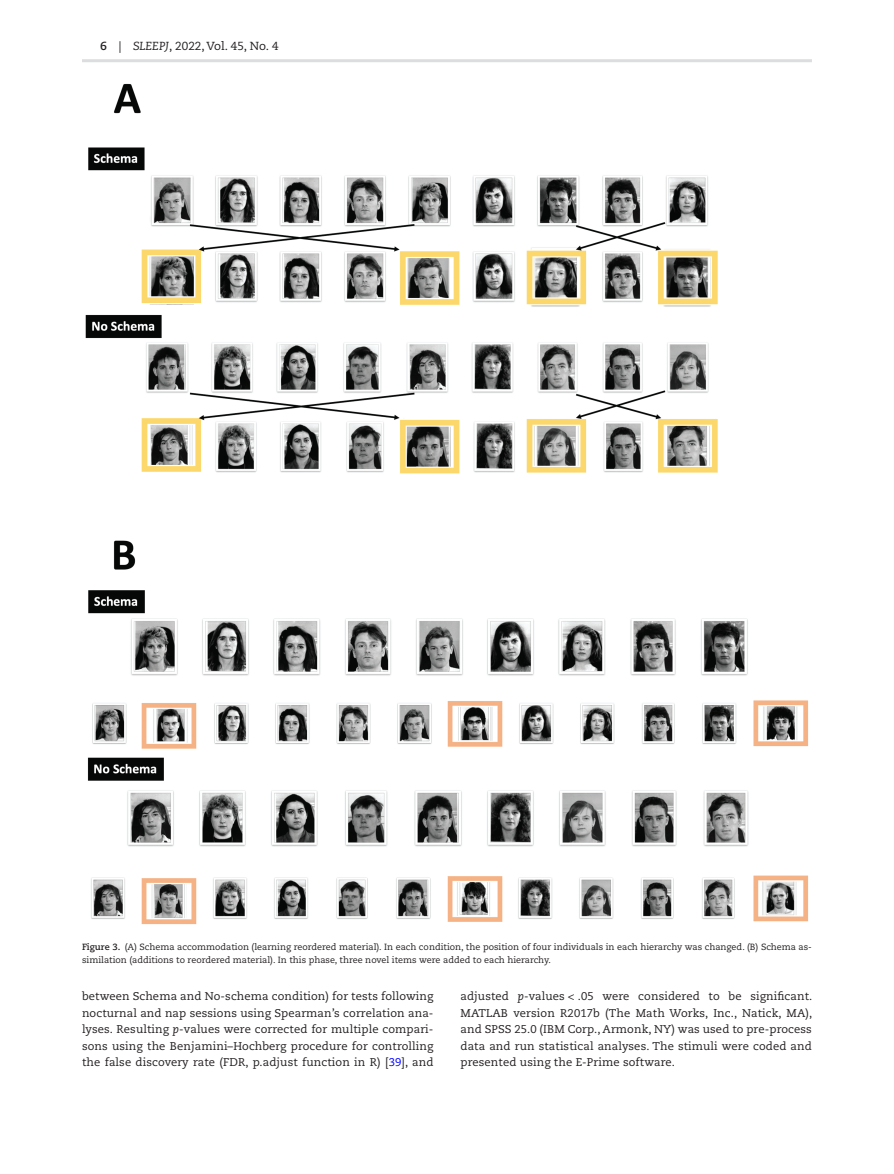
<style>
.page{position:relative;width:894px;height:1174px;background:#fff}
.page>*{position:absolute;margin:0;border:0;box-sizing:border-box;transform-origin:0 0}
.t1{font:11.7px "Caecilia LT Std";color:#231f20}
.t2{font:11.25px/16.5px "Caecilia LT Std";letter-spacing:.01em;color:#231f20;text-align:justify}
.t3{font:9px/13.5px "Caecilia LT Std";color:#231f20}
.s1{font-weight:700}
.s2{font-style:italic}
.s3{color:#00f}
</style>
<div class="page">
<hr style="left:82px;top:59px;width:729px;height:3px;background:#dcdddf">
<img style="left:85px;top:83px;width:723px;height:842px">
<p class="t1" style="left:100px;top:39px;width:180px"><span class="s1">6</span> | <span class="s2">SLEEPJ</span>, 2022, Vol. 45, No. 4</p>
<p class="t3" style="left:82px;top:940px;width:731px"><span class="s1">Figure 3.</span> (A) Schema accommodation (learning reordered material). In each condition, the position of four individuals in each hierarchy was changed. (B) Schema as&shy;similation (additions to reordered material). In this phase, three novel items were added to each hierarchy.</p>
<p class="t2" style="left:82px;top:988px;width:353px">between Schema and No-schema condition) for tests following nocturnal and nap sessions using Spearman’s correlation ana&shy;lyses. Resulting <span class="s2">p</span>-values were corrected for multiple compari&shy;sons using the Benjamini–Hochberg procedure for controlling the false discovery rate (FDR, p.adjust function in R) [<span class="s3">39</span>], and</p>
<p class="t2" style="left:460px;top:988px;width:353px">adjusted <span class="s2">p</span>-values &lt; .05 were considered to be significant.<br>MATLAB version R2017b (The Math Works, Inc., Natick, MA), and SPSS 25.0 (IBM Corp., Armonk, NY) was used to pre-process data and run statistical analyses. The stimuli were coded and presented using the E-Prime software.</p>
</div>
